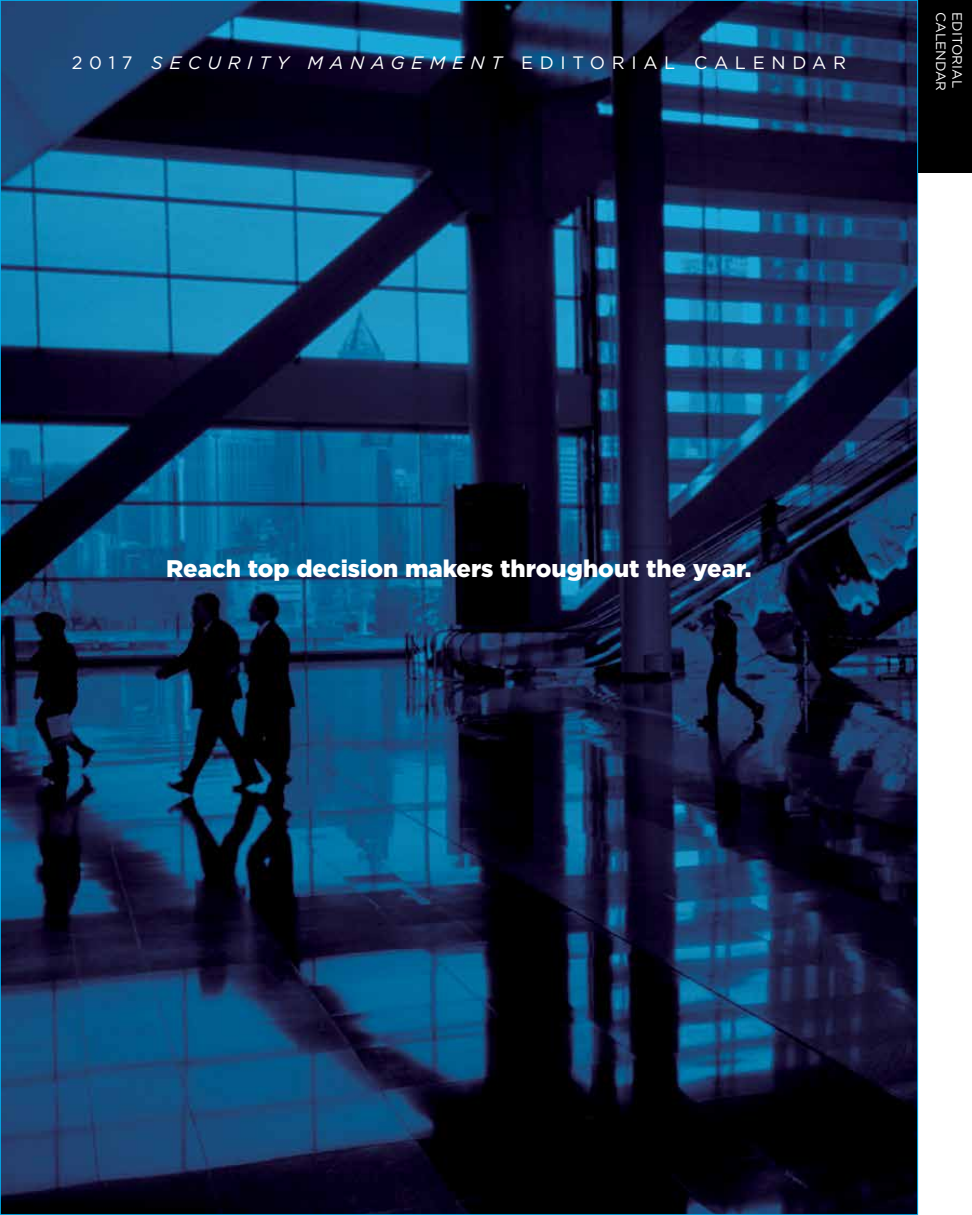
<style>
.page{position:relative;width:972px;height:1215px;background:#fff}
.page>*{position:absolute;margin:0;border:0;box-sizing:border-box;transform-origin:0 0}
.t1{font:900 24px "Gotham";color:#fff}
.t2{font:18px "Gotham";letter-spacing:.37em;color:#fff}
.t3{font:13.5px "Gotham";color:#fff}
.s1{font-style:italic}
</style>
<div class="page">
<img style="left:2px;top:2px;width:914px;height:1211px">
<div style="left:918px;top:0;width:54px;height:173px;background:#000"></div>
<p class="t2" style="left:72px;top:53px;width:776px">2017 <span class="s1">SECURITY MANAGEMENT</span> EDITORIAL CALENDAR</p>
<p class="t3" style="left:949px;top:12px;width:81px;rotate:90deg">CALENDAR</p>
<p class="t3" style="left:965px;top:12px;width:77px;rotate:90deg">EDITORIAL</p>
<p class="t1" style="left:166px;top:555px;width:587px">Reach top decision makers throughout the year.</p>
</div>
